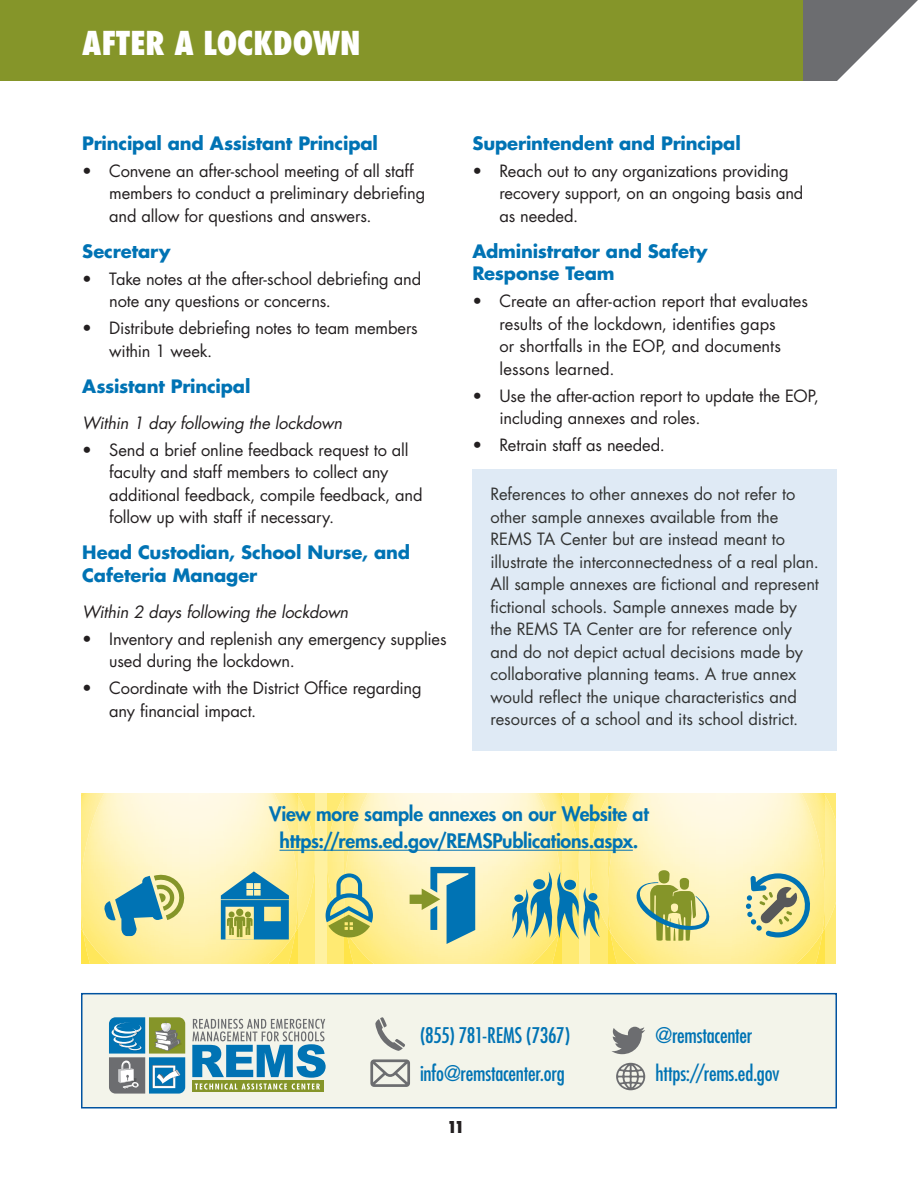
<style>
.page{position:relative;width:918px;height:1188px;background:#fff}
.page>*{position:absolute;margin:0;border:0;box-sizing:border-box;transform-origin:0 0}
.t1{font:800 condensed 32.1px "Futura";color:#fff}
.t2{font:condensed 21px "Futura Std";letter-spacing:-.01em;color:#0073b4}
.t3{font:800 19.5px/27px "Futura Std";letter-spacing:-.015em;color:#0073b4;text-align:center}
.t4{font:700 18px/22.5px "Futura Std";letter-spacing:-.01em;color:#0073b4}
.t5{font:800 18px "Futura PT Cond";color:#231f20}
.t6{font:16.5px/22.5px "Futura Std";letter-spacing:-.005em;color:#231f20}
.t7{font:16.5px/22.5px "Futura Std";letter-spacing:-.005em;color:#323332}
.t8{font:italic 16.5px "Futura Std";letter-spacing:-.015em;color:#231f20}
</style>
<div class="page">
<svg style="left:802px;top:0;width:116px;height:81px"></svg>
<div style="left:0;top:0;width:802px;height:81px;background:#859529"></div>
<div style="left:472px;top:469px;width:365px;height:282px;background:#dfeaf5"></div>
<div style="left:81px;top:993px;width:756px;height:115px;background:#f3f4ea;border:2px solid #0153a0"></div>
<div style="left:192px;top:1081px;width:132px;height:11px;background:#859529"></div>
<svg style="left:192px;top:1019px;width:134px;height:71px"></svg>
<svg style="left:109px;top:1017px;width:76px;height:77px;background:#6f9aa1"></svg>
<svg style="left:370px;top:1059px;width:40px;height:28px"></svg>
<svg style="left:375px;top:1017px;width:30px;height:34px"></svg>
<svg style="left:82px;top:793px;width:233px;height:171px;background:#e2e2ac"></svg>
<svg style="left:326px;top:793px;width:510px;height:171px;background:#e6e3a8"></svg>
<hr style="left:280px;top:850px;width:353px;height:1px;background:#0073b4">
<svg style="left:616px;top:1063px;width:29px;height:27px"></svg>
<svg style="left:611px;top:1027px;width:34px;height:27px"></svg>
<h1 class="t1" style="left:82px;top:21px;width:280px">AFTER A LOCKDOWN</h1>
<h4 class="t4" style="left:82px;top:132px;width:297px">Principal and Assistant Principal</h4>
<p class="t6" style="left:109px;top:160px;width:317px;text-indent:-27px">• Convene an after-school meeting of all staff members to conduct a preliminary debriefing and allow for questions and answers.</p>
<h4 class="t4" style="left:82px;top:240px;width:90px">Secretary</h4>
<p class="t6" style="left:109px;top:268px;width:313px;text-indent:-27px">• Take notes at the after-school debriefing and note any questions or concerns.</p>
<p class="t6" style="left:109px;top:317px;width:310px;text-indent:-27px">• Distribute debriefing notes to team members within 1 week.</p>
<h4 class="t4" style="left:82px;top:375px;width:170px">Assistant Principal</h4>
<p class="t8" style="left:82px;top:412px;width:261px">Within 1 day following the lockdown</p>
<p class="t6" style="left:109px;top:439px;width:315px;text-indent:-27px">• Send a brief online feedback request to all faculty and staff members to collect any additional feedback, compile feedback, and follow up with staff if necessary.</p>
<h4 class="t4" style="left:82px;top:541px;width:329px">Head Custodian, School Nurse, and<br>Cafeteria Manager</h4>
<p class="t8" style="left:82px;top:601px;width:267px">Within 2 days following the lockdown</p>
<p class="t6" style="left:109px;top:628px;width:339px;text-indent:-27px">• Inventory and replenish any emergency supplies used during the lockdown.</p>
<p class="t6" style="left:109px;top:677px;width:314px;text-indent:-27px">• Coordinate with the District Office regarding any financial impact.</p>
<h4 class="t4" style="left:472px;top:132px;width:270px">Superintendent and Principal</h4>
<p class="t6" style="left:499px;top:160px;width:305px;text-indent:-27px">• Reach out to any organizations providing recovery support, on an ongoing basis and as needed.</p>
<h4 class="t4" style="left:472px;top:240px;width:237px">Administrator and Safety<br>Response Team</h4>
<p class="t6" style="left:499px;top:290px;width:310px;text-indent:-27px">• Create an after-action report that evaluates results of the lockdown, identifies gaps<br>or shortfalls in the EOP, and documents lessons learned.</p>
<p class="t6" style="left:499px;top:385px;width:321px;text-indent:-27px">• Use the after-action report to update the EOP, including annexes and roles.</p>
<p class="t6" style="left:472px;top:434px;width:194px">• Retrain staff as needed.</p>
<p class="t7" style="left:490px;top:483px;width:330px">References to other annexes do not refer to other sample annexes available from the REMS TA Center but are instead meant to illustrate the interconnectedness of a real plan.<br>All sample annexes are fictional and represent fictional schools. Sample annexes made by the REMS TA Center are for reference only and do not depict actual decisions made by collaborative planning teams. A true annex would reflect the unique characteristics and resources of a school and its school district.</p>
<p class="t3" style="left:269px;top:801px;width:381px">View more sample annexes on our Website at https://rems ed gov/REMSPublications aspx</p>
<p class="t2" style="left:420px;top:1022px;width:152px">(855) 781-REMS (7367)</p>
<p class="t2" style="left:420px;top:1061px;width:146px">info@remstacenter.org</p>
<p class="t5" style="left:447px;top:1116px;width:18px">11</p>
<p class="t2" style="left:655px;top:1022px;width:99px">@remstacenter</p>
<p class="t2" style="left:655px;top:1061px;width:126px">https://rems.ed.gov</p>
</div>
